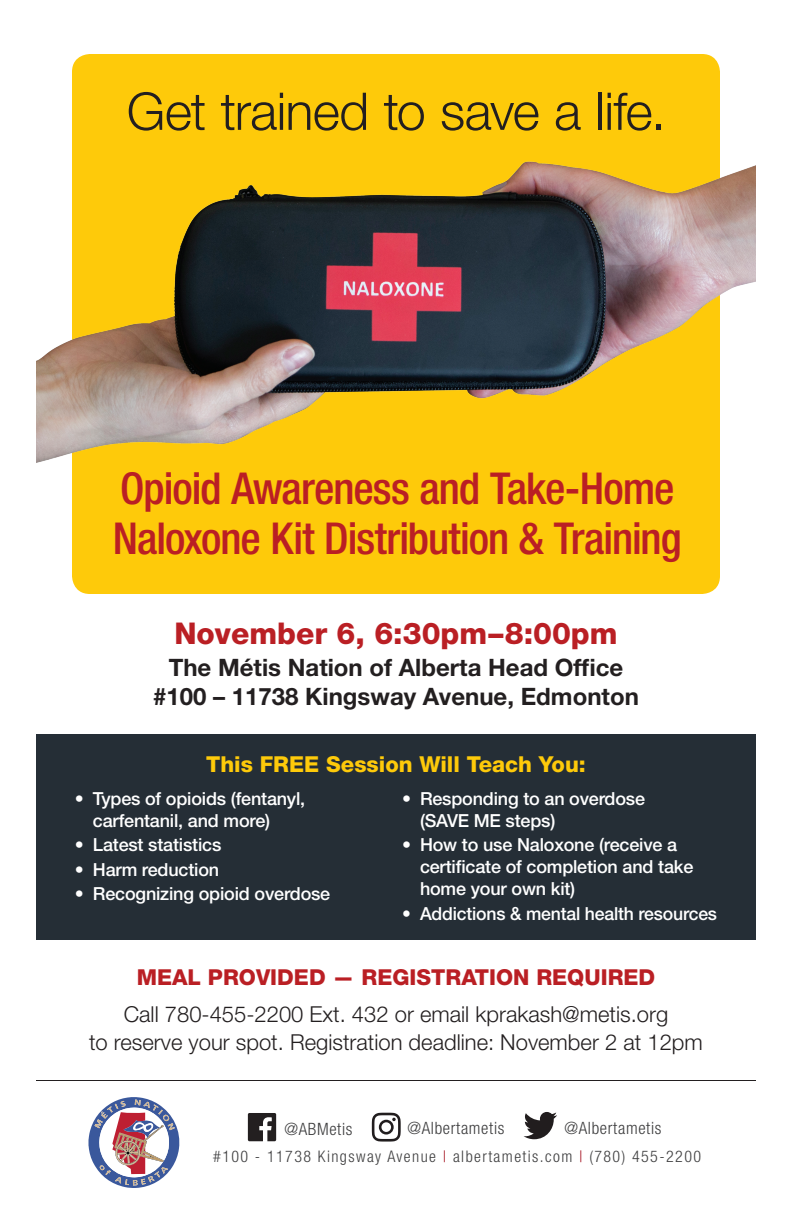
<style>
.page{position:relative;width:792px;height:1224px;background:#fff}
.page>*{position:absolute;margin:0;border:0;box-sizing:border-box;transform-origin:0 0}
.t1{font:300 52px "Helvetica Neue LT Std";letter-spacing:-.015em;color:#231f20}
.t2{font:500 condensed 44px/50px "Helvetica Neue LT Std";letter-spacing:-.02em;color:#ba1f24}
.t3{font:800 30px "Helvetica Neue LT Std";color:#ba1f24}
.t4{font:700 24px "Helvetica Neue LT Std";color:#231f20}
.t5{font:300 22px/28px "Helvetica Neue LT Std";color:#231f20;text-align:center}
.t6{font:800 22px "Helvetica Neue LT Std";color:#ba1f24}
.t7{font:800 22px "Helvetica Neue LT Std";color:#feca0a}
.t8{font:500 18px/22px "Helvetica Neue LT Std";letter-spacing:-.01em;color:#fff}
.t9{font:300 condensed 17px "Helvetica Neue LT Std";letter-spacing:.04em;color:#3e3e3f}
.t10{font:300 condensed 16px "Helvetica Neue LT Std";letter-spacing:.09em;color:#3e3e3f}
.s1{color:#a10817}
</style>
<div class="page">
<div style="left:72px;top:54px;width:648px;height:540px;background:#feca0a;border-radius:18px"></div>
<img style="left:36px;top:161px;width:720px;height:302px">
<div style="left:36px;top:734px;width:720px;height:206px;background:#252e36"></div>
<hr style="left:36px;top:1080px;width:720px;height:1px;background:#231f20">
<svg style="left:89px;top:1097px;width:90px;height:91px"></svg>
<svg style="left:248px;top:1113px;width:28px;height:28px"></svg>
<svg style="left:372px;top:1113px;width:29px;height:29px"></svg>
<svg style="left:524px;top:1112px;width:33px;height:27px"></svg>
<p class="t1" style="left:127px;top:80px;width:540px">Get trained to save a life.</p>
<p class="t2" style="left:113px;top:463px;width:570px">Opioid Awareness and Take-Home<br>Naloxone Kit Distribution &amp; Training</p>
<p class="t3" style="left:174px;top:616px;width:445px">November 6, 6:30pm–8:00pm</p>
<p class="t4" style="left:169px;top:652px;width:456px">The Métis Nation of Alberta Head Office</p>
<p class="t4" style="left:153px;top:681px;width:487px">#100 – 11738 Kingsway Avenue, Edmonton</p>
<p class="t7" style="left:206px;top:751px;width:381px">This FREE Session Will Teach You:</p>
<p class="t8" style="left:93px;top:787px;width:214px;text-indent:-18px">• Types of opioids (fentanyl, carfentanil, and more)</p>
<p class="t8" style="left:75px;top:834px;width:148px">• Latest statistics</p>
<p class="t8" style="left:75px;top:858px;width:146px">• Harm reduction</p>
<p class="t8" style="left:75px;top:882px;width:257px">• Recognizing opioid overdose</p>
<p class="t8" style="left:420px;top:787px;width:227px;text-indent:-18px">• Responding to an overdose (SAVE ME steps)</p>
<p class="t8" style="left:420px;top:834px;width:275px;text-indent:-18px">• How to use Naloxone (receive a certificate of completion and take home your own kit)</p>
<p class="t8" style="left:402px;top:902px;width:317px">• Addictions &amp; mental health resources</p>
<p class="t6" style="left:137px;top:965px;width:520px">MEAL PROVIDED — REGISTRATION REQUIRED</p>
<p class="t5" style="left:89px;top:1000px;width:615px">Call 780-455-2200 Ext. 432 or email kprakash@metis.org<br>to reserve your spot. Registration deadline: November 2 at 12pm</p>
<p class="t9" style="left:284px;top:1119px;width:70px">@ABMetis</p>
<p class="t9" style="left:407px;top:1119px;width:98px">@Albertametis</p>
<p class="t9" style="left:564px;top:1118px;width:98px">@Albertametis</p>
<p class="t10" style="left:213px;top:1147px;width:489px">#100 - 11738 Kingsway Avenue <span class="s1">|</span> albertametis.com <span class="s1">|</span> (780) 455-2200</p>
</div>
